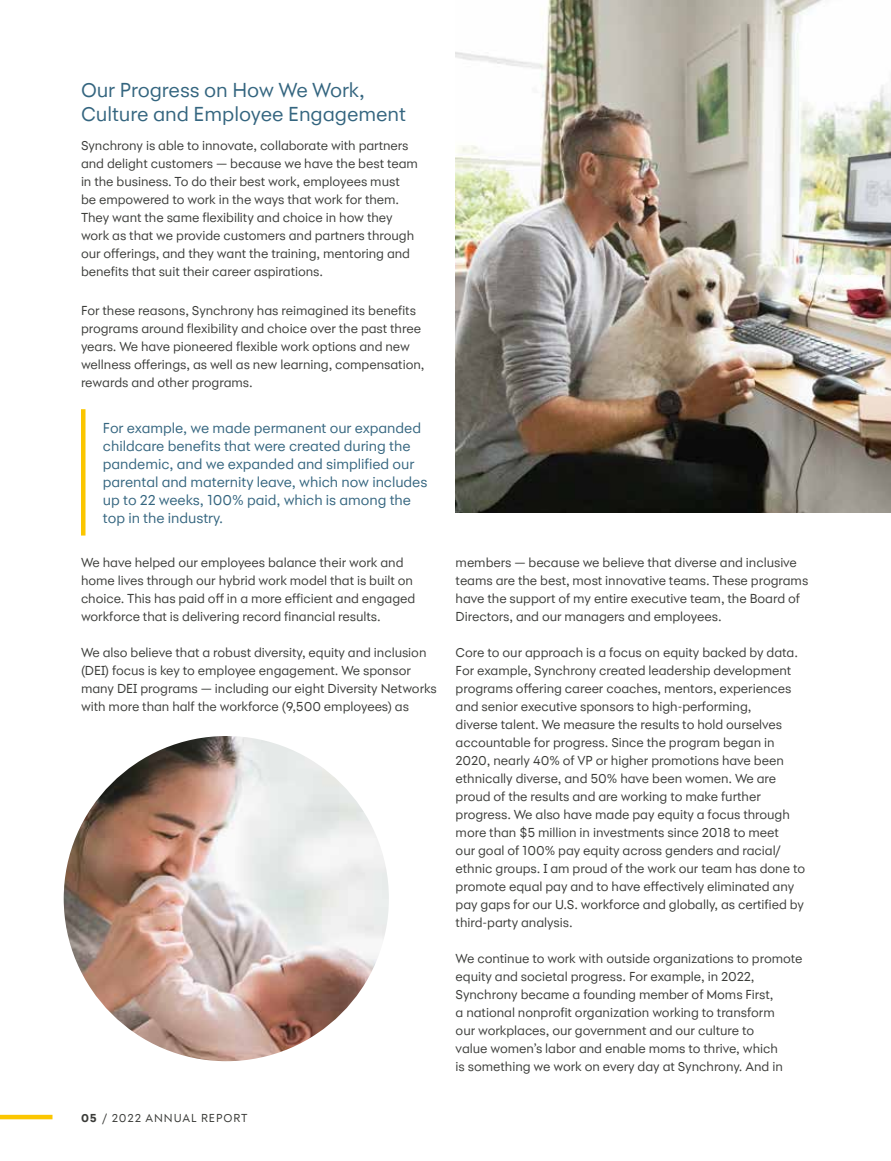
<style>
.page{position:relative;width:891px;height:1161px;background:#fff}
.page>*{position:absolute;margin:0;border:0;box-sizing:border-box;transform-origin:0 0}
.t1{font:21px/24px "Synchrony Sans";letter-spacing:-.005em;color:#34657f}
.t2{font:15px/18px "Synchrony Sans";letter-spacing:-.005em;color:#34657f}
.t3{font:13.5px/18px "Synchrony Sans";letter-spacing:-.005em;color:#3b3c39}
.t4{font:12px "Synchrony Sans";letter-spacing:.075em;color:#3b3c39}
.s1{font-weight:700}
</style>
<div class="page">
<hr style="left:0;top:1115px;width:53px;height:4px;background:#fbc600">
<img style="left:64px;top:736px;width:325px;height:325px;border-radius:163px">
<div style="left:81px;top:409px;width:5px;height:127px;background:#fbc600"></div>
<img style="left:456px;top:0;width:435px;height:513px">
<h1 class="t1" style="left:81px;top:77px;width:327px">Our Progress on How We Work,<br>Culture and Employee Engagement</h1>
<p class="t3" style="left:81px;top:136px;width:339px">Synchrony is able to innovate, collaborate with partners and delight customers — because we have the best team in the business. To do their best work, employees must be empowered to work in the ways that work for them.<br>They want the same flexibility and choice in how they work as that we provide customers and partners through our offerings, and they want the training, mentoring and benefits that suit their career aspirations.</p>
<p class="t3" style="left:81px;top:301px;width:345px">For these reasons, Synchrony has reimagined its benefits programs around flexibility and choice over the past three years. We have pioneered flexible work options and new wellness offerings, as well as new learning, compensation, rewards and other programs.</p>
<p class="t2" style="left:103px;top:419px;width:326px">For example, we made permanent our expanded childcare benefits that were created during the pandemic, and we expanded and simplified our parental and maternity leave, which now includes up to 22 weeks, 100% paid, which is among the top in the industry.</p>
<p class="t3" style="left:81px;top:553px;width:336px">We have helped our employees balance their work and home lives through our hybrid work model that is built on choice. This has paid off in a more efficient and engaged workforce that is delivering record financial results.</p>
<p class="t3" style="left:81px;top:643px;width:357px">We also believe that a robust diversity, equity and inclusion (DEI) focus is key to employee engagement. We sponsor many DEI programs — including our eight Diversity Networks with more than half the workforce (9,500 employees) as</p>
<p class="t4" style="left:81px;top:1111px;width:168px"><span class="s1">05</span> / 2022 ANNUAL REPORT</p>
<p class="t3" style="left:456px;top:553px;width:354px">members — because we believe that diverse and inclusive teams are the best, most innovative teams. These programs have the support of my entire executive team, the Board of Directors, and our managers and employees.</p>
<p class="t3" style="left:456px;top:643px;width:351px">Core to our approach is a focus on equity backed by data.<br>For example, Synchrony created leadership development programs offering career coaches, mentors, experiences and senior executive sponsors to high-performing,<br>diverse talent. We measure the results to hold ourselves accountable for progress. Since the program began in 2020, nearly 40% of VP or higher promotions have been ethnically diverse, and 50% have been women. We are proud of the results and are working to make further progress. We also have made pay equity a focus through more than $5 million in investments since 2018 to meet<br>our goal of 100% pay equity across genders and racial/ ethnic groups. I am proud of the work our team has done to promote equal pay and to have effectively eliminated any pay gaps for our U.S. workforce and globally, as certified by third-party analysis.</p>
<p class="t3" style="left:456px;top:949px;width:349px">We continue to work with outside organizations to promote equity and societal progress. For example, in 2022, Synchrony became a founding member of Moms First,<br>a national nonprofit organization working to transform<br>our workplaces, our government and our culture to<br>value women’s labor and enable moms to thrive, which<br>is something we work on every day at Synchrony. And in</p>
</div>
